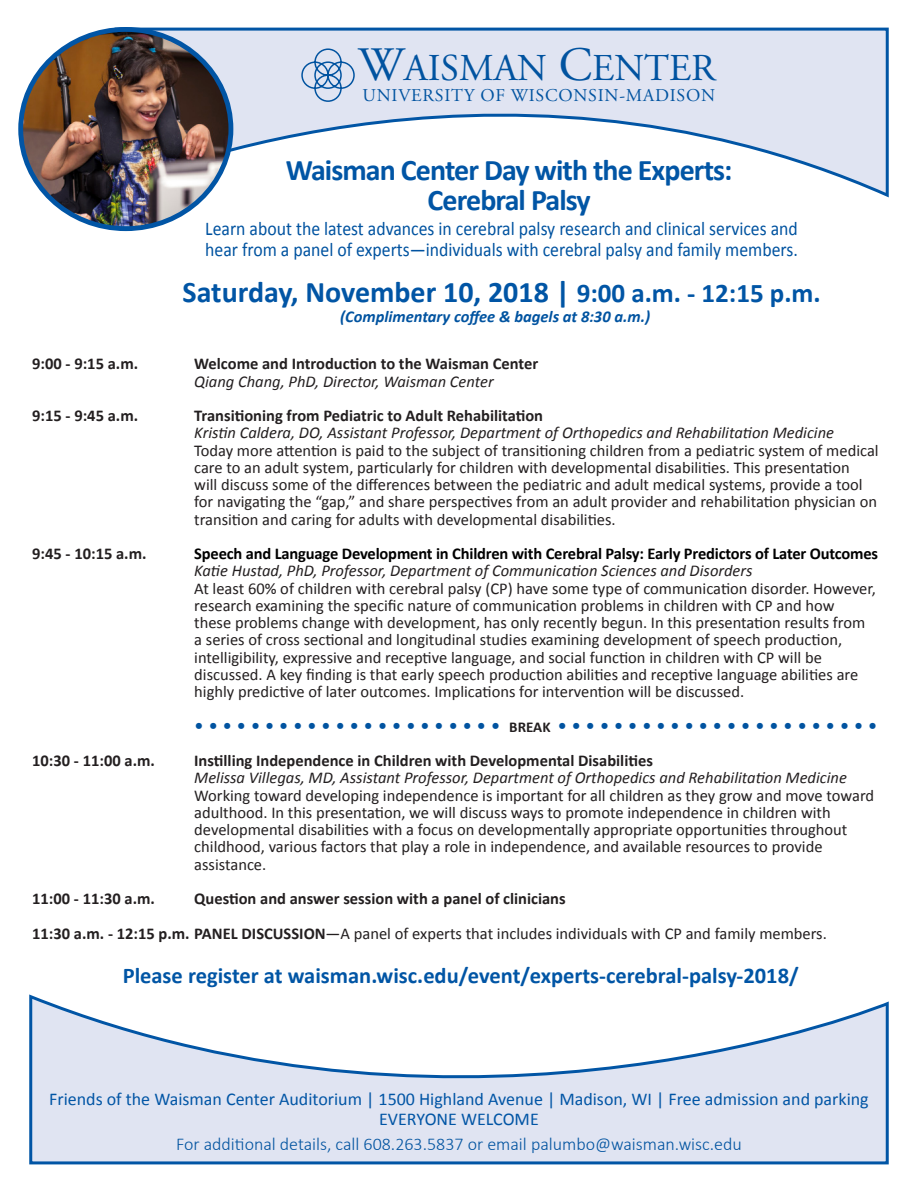
<style>
.page{position:relative;width:918px;height:1188px;background:#fff}
.page>*{position:absolute;margin:0;border:0;box-sizing:border-box;transform-origin:0 0}
.t1{font:37.95px "Adobe Garamond Pro";color:#0153a0}
.t2{font:700 30px/30px "Calibri";letter-spacing:-.03em;color:#0155a5;text-align:center}
.t3{font:700 30px "Calibri";color:#0155a5}
.t4{font:700 22.5px "Calibri";color:#0155a5}
.t5{font:19.5px "Calibri";color:#0153a0;scale:.91 1}
.t6{font:19.5px "Calibri";color:#0153a0}
.t7{font:18px/19.5px "Calibri";color:#0155a5;text-align:center}
.t8{font:300 18px "Calibri";color:#0153a0}
.t9{font:18px "Adobe Garamond Pro";letter-spacing:.04em;color:#0153a0}
.t10{font:16.5px/17.2px "Calibri";color:#231f20}
.t11{font:italic 16.5px/17.2px "Calibri";color:#231f20}
.t12{font:700 16.5px/17.2px "Calibri";color:#231f20}
.t13{font:italic 700 16.5px "Calibri";color:#0153a0}
.s1{font-size:47.85px}
.s2{font-size:27px}
.s3{font-weight:400;font-style:italic}
.s4{font-weight:700;color:#000}
.s5{font-style:italic}
.s6{font-weight:700;font-size:15px;color:#231f20}
.s7{font-weight:700;font-style:normal}
.s8{font-style:normal}
.s9{font-weight:700}
</style>
<div class="page">
<svg style="left:113px;top:27px;width:776px;height:171px"></svg>
<svg style="left:301px;top:48px;width:55px;height:55px"></svg>
<svg style="left:29px;top:994px;width:860px;height:171px"></svg>
<img style="left:21px;top:29px;width:209px;height:200px">
<div style="left:18px;top:27px;width:215px;height:204px;border:5px solid #0155a5;border-radius:50%"></div>
<p class="t1" style="left:358px;top:45px;width:359px"><span class="s1">W</span>AISMAN <span class="s1">C</span>ENTER</p>
<p class="t9" style="left:363px;top:85px;width:354px">UNIVERSITY OF WISCONSIN-MADISON</p>
<p class="t2" style="left:286px;top:155px;width:448px">Waisman Center Day with the Experts:<br>Cerebral Palsy</p>
<p class="t5" style="left:205px;top:216px;width:653px">Learn about the latest advances in cerebral palsy research and clinical services and</p>
<p class="t5" style="left:205px;top:237px;width:653px">hear from a panel of experts—individuals with cerebral palsy and family members.</p>
<p class="t3" style="left:183px;top:272px;width:640px">Saturday, November 10, 2018 | <span class="s2">9:00 a.m. - 12:15 p.m.</span></p>
<p class="t13" style="left:340px;top:306px;width:312px">(Complimentary coffee &amp; bagels at 8:30 a.m.)</p>
<p class="t12" style="left:32px;top:355px;width:107px">9:00 - 9:15 a.m.</p>
<p class="t12" style="left:194px;top:355px;width:346px">Welcome and Introduction to the Waisman Center<br><span class="s3">Qiang Chang, PhD, Director, Waisman Center</span></p>
<p class="t12" style="left:32px;top:407px;width:107px">9:15 - 9:45 a.m.</p>
<p class="t12" style="left:194px;top:407px;width:350px">Transitioning from Pediatric to Adult Rehabilitation</p>
<p class="t11" style="left:194px;top:424px;width:641px">Kristin Caldera, DO, Assistant Professor, Department of Orthopedics and Rehabilitation Medicine</p>
<p class="t10" style="left:194px;top:442px;width:686px">Today more attention is paid to the subject of transitioning children from a pediatric system of medical care to an adult system, particularly for children with developmental disabilities. This presentation<br>will discuss some of the differences between the pediatric and adult medical systems, provide a tool for navigating the “gap,” and share perspectives from an adult provider and rehabilitation physician on transition and caring for adults with developmental disabilities.</p>
<p class="t12" style="left:32px;top:545px;width:116px">9:45 - 10:15 a.m.</p>
<p class="t10" style="left:194px;top:545px;width:685px"><span class="s4">Speech and Language Development in Children with Cerebral Palsy: Early Predictors of Later Outcomes </span><span class="s5">Katie Hustad, PhD, Professor, Department of Communication Sciences and Disorders<br></span>At least 60% of children with cerebral palsy (CP) have some type of communication disorder. However, research examining the specific nature of communication problems in children with CP and how<br>these problems change with development, has only recently begun. In this presentation results from</p>
<p class="t10" style="left:194px;top:631px;width:649px">a series of cross sectional and longitudinal studies examining development of speech production,</p>
<p class="t10" style="left:194px;top:649px;width:629px">intelligibility, expressive and receptive language, and social function in children with CP will be</p>
<p class="t10" style="left:194px;top:666px;width:666px">discussed. A key finding is that early speech production abilities and receptive language abilities are</p>
<p class="t10" style="left:194px;top:683px;width:551px">highly predictive of later outcomes. Implications for intervention will be discussed.</p>
<p class="t6" style="left:194px;top:713px;width:685px">• • • • • • • • • • • • • • • • • • • • • • <span class="s6">BREAK</span> • • • • • • • • • • • • • • • • • • • • • • •</p>
<p class="t12" style="left:32px;top:752px;width:124px">10:30 - 11:00 a.m.</p>
<p class="t11" style="left:194px;top:752px;width:681px"><span class="s7">Instilling Independence in Children with Developmental Disabilities<br></span>Melissa Villegas, MD, Assistant Professor, Department of Orthopedics and Rehabilitation Medicine<br><span class="s8">Working toward developing independence is important for all children as they grow and move toward</span></p>
<p class="t10" style="left:194px;top:804px;width:638px">adulthood. In this presentation, we will discuss ways to promote independence in children with</p>
<p class="t10" style="left:194px;top:821px;width:655px">developmental disabilities with a focus on developmentally appropriate opportunities throughout</p>
<p class="t10" style="left:194px;top:838px;width:630px">childhood, various factors that play a role in independence, and available resources to provide</p>
<p class="t10" style="left:194px;top:856px;width:74px">assistance.</p>
<p class="t12" style="left:32px;top:890px;width:124px">11:00 - 11:30 a.m.</p>
<p class="t12" style="left:194px;top:890px;width:373px">Question and answer session with a panel of clinicians</p>
<p class="t10" style="left:32px;top:925px;width:796px"><span class="s9">11:30 a.m. - 12:15 p.m. PANEL DISCUSSION</span>—A panel of experts that includes individuals with CP and family members.</p>
<p class="t4" style="left:123px;top:962px;width:678px">Please register at waisman.wisc.edu/event/experts-cerebral-palsy-2018/</p>
<p class="t7" style="left:49px;top:1090px;width:821px">Friends of the Waisman Center Auditorium | 1500 Highland Avenue | Madison, WI | Free admission and parking<br>EVERYONE WELCOME</p>
<p class="t8" style="left:176px;top:1133px;width:567px">For additional details, call 608.263.5837 or email palumbo@waisman.wisc.edu</p>
</div>
